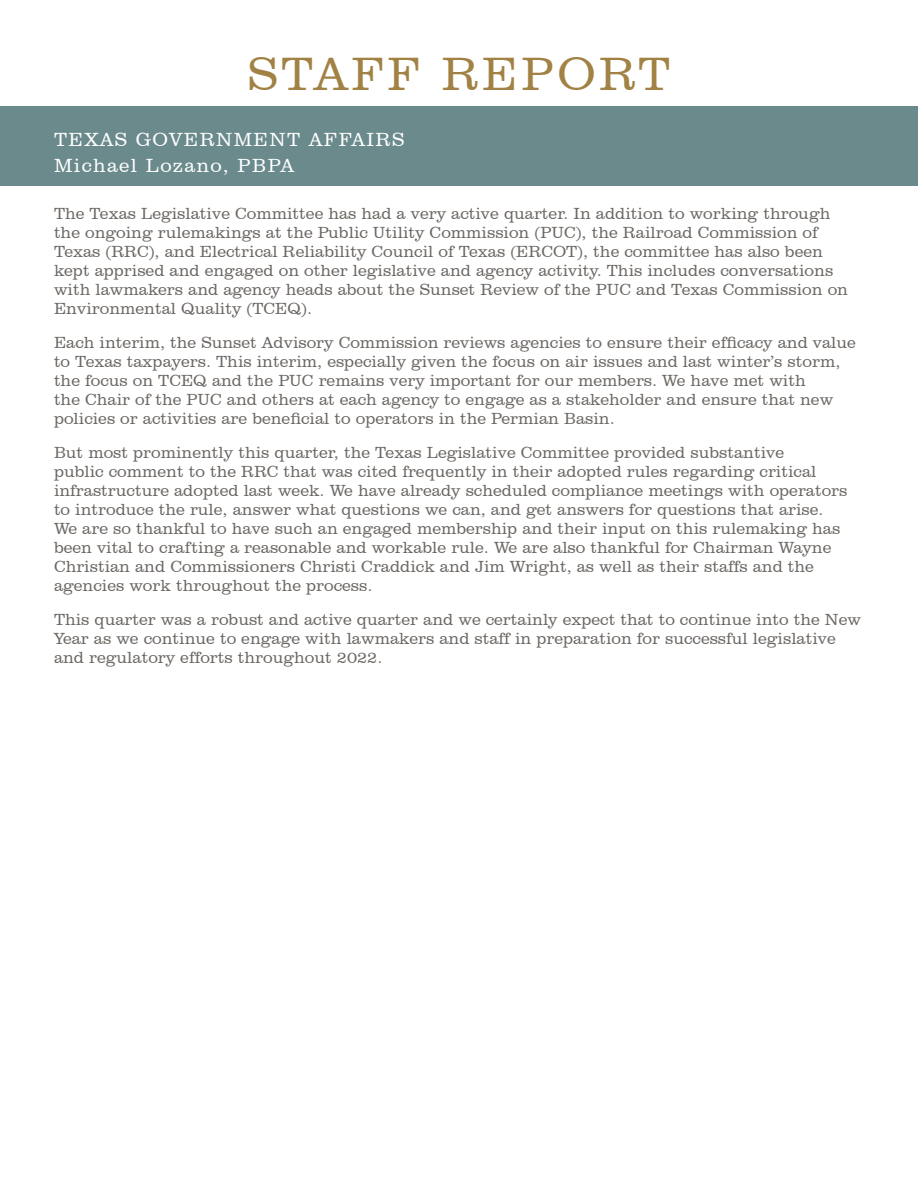
<style>
.page{position:relative;width:918px;height:1188px;background:#fff}
.page>*{position:absolute;margin:0;border:0;box-sizing:border-box;transform-origin:0 0}
.t1{font:300 48px "Clarendon BT";letter-spacing:.07em;color:#a18244}
.t2{font:300 19.5px/25.5px "Clarendon BT";letter-spacing:.07em;color:#fff}
.t3{font:300 16.5px/18.9px "Clarendon BT";color:#6c6763}
</style>
<div class="page">
<div style="left:0;top:106px;width:918px;height:80px;background:#6b8a8c"></div>
<p class="t1" style="left:248px;top:45px;width:424px">STAFF REPORT</p>
<p class="t2" style="left:54px;top:127px;width:352px">TEXAS GOVERNMENT AFFAIRS<br>Michael Lozano, PBPA</p>
<p class="t3" style="left:54px;top:204px;width:796px">The Texas Legislative Committee has had a very active quarter. In addition to working through the ongoing rulemakings at the Public Utility Commission (PUC), the Railroad Commission of Texas (RRC), and Electrical Reliability Council of Texas (ERCOT), the committee has also been kept apprised and engaged on other legislative and agency activity. This includes conversations with lawmakers and agency heads about the Sunset Review of the PUC and Texas Commission on Environmental Quality (TCEQ).</p>
<p class="t3" style="left:54px;top:333px;width:803px">Each interim, the Sunset Advisory Commission reviews agencies to ensure their efficacy and value to Texas taxpayers. This interim, especially given the focus on air issues and last winter’s storm, the focus on TCEQ and the PUC remains very important for our members. We have met with<br>the Chair of the PUC and others at each agency to engage as a stakeholder and ensure that new policies or activities are beneficial to operators in the Permian Basin.</p>
<p class="t3" style="left:54px;top:443px;width:795px">But most prominently this quarter, the Texas Legislative Committee provided substantive<br>public comment to the RRC that was cited frequently in their adopted rules regarding critical infrastructure adopted last week. We have already scheduled compliance meetings with operators to introduce the rule, answer what questions we can, and get answers for questions that arise.<br>We are so thankful to have such an engaged membership and their input on this rulemaking has been vital to crafting a reasonable and workable rule. We are also thankful for Chairman Wayne Christian and Commissioners Christi Craddick and Jim Wright, as well as their staffs and the agencies work throughout the process.</p>
<p class="t3" style="left:54px;top:610px;width:809px">This quarter was a robust and active quarter and we certainly expect that to continue into the New<br>Year as we continue to engage with lawmakers and staff in preparation for successful legislative and regulatory efforts throughout 2022.</p>
</div>
